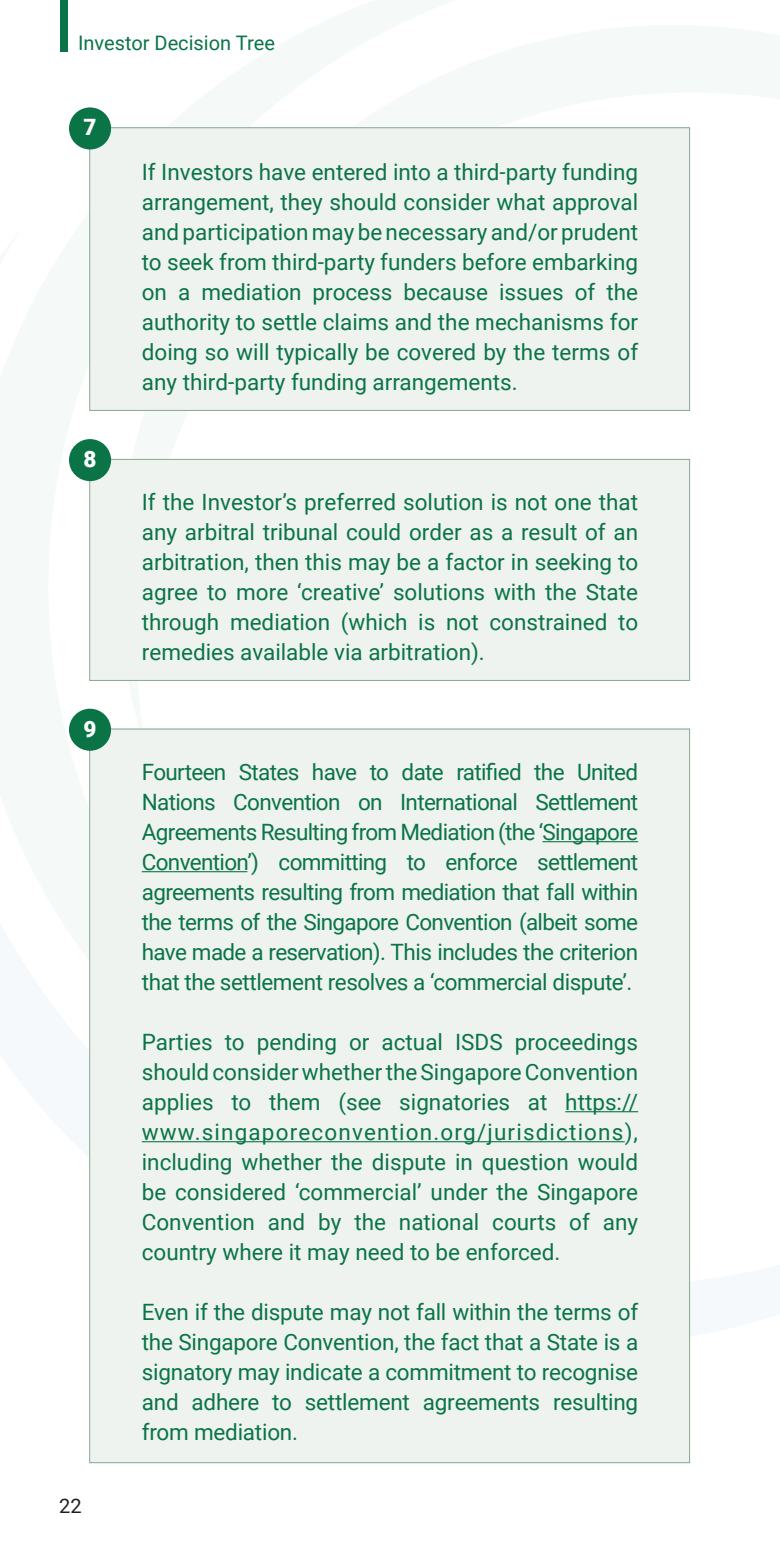
<style>
.page{position:relative;width:780px;height:1545px;background:#fff}
.page>*{position:absolute;margin:0;border:0;box-sizing:border-box;transform-origin:0 0}
.t1{font:22.5px/30px "Roboto";color:#0a7447;text-align:justify}
.t2{font:900 22.5px "Roboto";color:#fff}
.t3{font:20px "Roboto";color:#0a7447}
.t4{font:20px "Roboto";color:#231f20}
</style>
<div class="page">
<div style="left:90px;top:729px;width:599px;height:734px;background:#eff3f0"></div>
<div style="left:90px;top:459px;width:599px;height:222px;background:#eff3f0"></div>
<div style="left:89px;top:459px;width:601px;height:222px;border:1px solid #86a890"></div>
<div style="left:69px;top:439px;width:42px;height:42px;background:#0a7447;border-radius:50%"></div>
<div style="left:90px;top:127px;width:599px;height:284px;background:#eff3f0"></div>
<div style="left:89px;top:127px;width:601px;height:284px;border:1px solid #86a890"></div>
<div style="left:69px;top:107px;width:42px;height:42px;background:#0a7447;border-radius:50%"></div>
<hr style="left:542px;top:841px;width:96px;height:1px;background:#0a7447">
<hr style="left:142px;top:871px;width:105px;height:1px;background:#0a7447">
<hr style="left:565px;top:1111px;width:73px;height:1px;background:#0a7447">
<hr style="left:142px;top:1141px;width:482px;height:1px;background:#0a7447">
<div style="left:69px;top:709px;width:42px;height:42px;background:#0a7447;border-radius:50%"></div>
<div style="left:60px;top:0;width:7px;height:52px;background:#0a7447"></div>
<p class="t3" style="left:78px;top:29px;width:198px">Investor Decision Tree</p>
<p class="t2" style="left:83px;top:111px;width:15px">7</p>
<p class="t2" style="left:83px;top:443px;width:15px">8</p>
<p class="t2" style="left:83px;top:713px;width:15px">9</p>
<p class="t4" style="left:59px;top:1491px;width:24px">22</p>
<p class="t1" style="left:142px;top:156px;width:498px">If Investors have entered into a third-party funding arrangement, they should consider what approval and participation may be necessary and/or prudent to seek from third-party funders before embarking on a mediation process because issues of the authority to settle claims and the mechanisms for doing so will typically be covered by the terms of any third-party funding arrangements.</p>
<p class="t1" style="left:142px;top:486px;width:498px">If the Investor’s preferred solution is not one that any arbitral tribunal could order as a result of an arbitration, then this may be a factor in seeking to agree to more ‘creative’ solutions with the State through mediation (which is not constrained to remedies available via arbitration).</p>
<p class="t1" style="left:142px;top:756px;width:498px">Fourteen States have to date ratified the United Nations Convention on International Settlement Agreements Resulting from Mediation (the ‘Singapore Convention’) committing to enforce settlement agreements resulting from mediation that fall within the terms of the Singapore Convention (albeit some have made a reservation). This includes the criterion that the settlement resolves a ‘commercial dispute’.</p>
<p class="t1" style="left:142px;top:1026px;width:498px">Parties to pending or actual ISDS proceedings should consider whether the Singapore Convention applies to them (see signatories at https:// www.singaporeconvention.org/jurisdictions), including whether the dispute in question would be considered ‘commercial’ under the Singapore Convention and by the national courts of any country where it may need to be enforced.</p>
<p class="t1" style="left:142px;top:1296px;width:498px">Even if the dispute may not fall within the terms of the Singapore Convention, the fact that a State is a signatory may indicate a commitment to recognise and adhere to settlement agreements resulting from mediation.</p>
</div>
